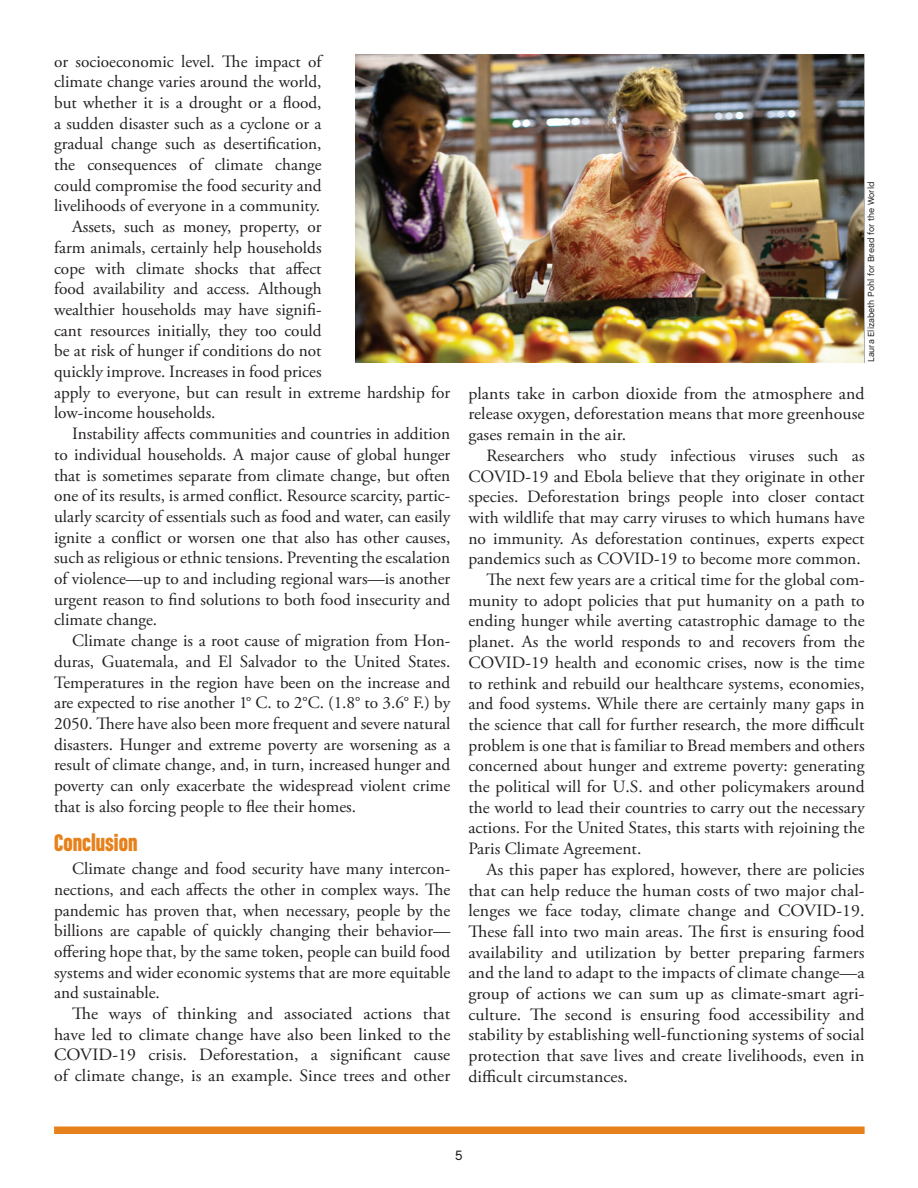
<style>
.page{position:relative;width:918px;height:1188px;background:#fff}
.page>*{position:absolute;margin:0;border:0;box-sizing:border-box;transform-origin:0 0}
.t1{font:25.5px "Chalet Comprime Hong Kong Sixty";color:#e6811b}
.t2{font:17.25px/20.7px "Adobe Garamond Pro";color:#231f20;text-align:justify}
.t3{font:13.5px "Chalet London Nineteen Sixty";color:#231f20}
.t4{font:9px "Chalet";color:#231f20}
</style>
<div class="page">
<div style="left:54px;top:1126px;width:811px;height:8px;background:#e6811b"></div>
<img style="left:355px;top:54px;width:509px;height:308px">
<p class="t2" style="left:54px;top:51px;width:269px">or socioeconomic level. The impact of</p>
<p class="t2" style="left:54px;top:72px;width:269px">climate change varies around the world,</p>
<p class="t2" style="left:54px;top:93px;width:269px">but whether it is a drought or a flood,</p>
<p class="t2" style="left:54px;top:113px;width:269px">a sudden disaster such as a cyclone or a</p>
<p class="t2" style="left:54px;top:134px;width:269px">gradual change such as desertification,</p>
<p class="t2" style="left:54px;top:155px;width:269px">the consequences of climate change</p>
<p class="t2" style="left:54px;top:176px;width:269px">could compromise the food security and</p>
<p class="t2" style="left:54px;top:196px;width:268px">livelihoods of everyone in a community.</p>
<p class="t2" style="left:72px;top:217px;width:251px">Assets, such as money, property, or</p>
<p class="t2" style="left:54px;top:238px;width:269px">farm animals, certainly help households</p>
<p class="t2" style="left:54px;top:258px;width:269px">cope with climate shocks that affect</p>
<p class="t2" style="left:54px;top:279px;width:269px">food availability and access. Although</p>
<p class="t2" style="left:54px;top:300px;width:269px">wealthier households may have signifi-</p>
<p class="t2" style="left:54px;top:320px;width:269px">cant resources initially, they too could</p>
<p class="t2" style="left:54px;top:341px;width:269px">be at risk of hunger if conditions do not</p>
<p class="t2" style="left:54px;top:362px;width:269px">quickly improve. Increases in food prices</p>
<p class="t2" style="left:54px;top:383px;width:398px">apply to everyone, but can result in extreme hardship for</p>
<p class="t2" style="left:54px;top:403px;width:163px">low-income households.</p>
<p class="t2" style="left:72px;top:424px;width:380px">Instability affects communities and countries in addition</p>
<p class="t2" style="left:54px;top:445px;width:398px">to individual households. A major cause of global hunger</p>
<p class="t2" style="left:54px;top:465px;width:398px">that is sometimes separate from climate change, but often</p>
<p class="t2" style="left:54px;top:486px;width:398px">one of its results, is armed conflict. Resource scarcity, partic-</p>
<p class="t2" style="left:54px;top:507px;width:398px">ularly scarcity of essentials such as food and water, can easily</p>
<p class="t2" style="left:54px;top:527px;width:398px">ignite a conflict or worsen one that also has other causes,</p>
<p class="t2" style="left:54px;top:548px;width:398px">such as religious or ethnic tensions. Preventing the escalation</p>
<p class="t2" style="left:54px;top:569px;width:398px">of violence—up to and including regional wars—is another</p>
<p class="t2" style="left:54px;top:590px;width:398px">urgent reason to find solutions to both food insecurity and</p>
<p class="t2" style="left:54px;top:610px;width:105px">climate change.</p>
<p class="t2" style="left:72px;top:631px;width:380px">Climate change is a root cause of migration from Hon-</p>
<p class="t2" style="left:54px;top:652px;width:398px">duras, Guatemala, and El Salvador to the United States.</p>
<p class="t2" style="left:54px;top:672px;width:398px">Temperatures in the region have been on the increase and</p>
<p class="t2" style="left:54px;top:693px;width:398px">are expected to rise another 1° C. to 2°C. (1.8° to 3.6° F.) by</p>
<p class="t2" style="left:54px;top:714px;width:398px">2050. There have also been more frequent and severe natural</p>
<p class="t2" style="left:54px;top:734px;width:398px">disasters. Hunger and extreme poverty are worsening as a</p>
<p class="t2" style="left:54px;top:755px;width:398px">result of climate change, and, in turn, increased hunger and</p>
<p class="t2" style="left:54px;top:776px;width:398px">poverty can only exacerbate the widespread violent crime</p>
<p class="t2" style="left:54px;top:797px;width:304px">that is also forcing people to flee their homes.</p>
<h1 class="t1" style="left:54px;top:828px;width:85px">Conclusion</h1>
<p class="t2" style="left:54px;top:859px;width:398px;text-indent:18px">Climate change and food security have many intercon&shy;nections, and each affects the other in complex ways. The pandemic has proven that, when necessary, people by the billions are capable of quickly changing their behavior— offering hope that, by the same token, people can build food systems and wider economic systems that are more equitable and sustainable.</p>
<p class="t2" style="left:54px;top:1004px;width:398px;text-indent:18px">The ways of thinking and associated actions that have led to climate change have also been linked to the COVID-19 crisis. Deforestation, a significant cause of climate change, is an example. Since trees and other</p>
<p class="t4" style="left:866px;top:362px;width:182px;rotate:-90deg">Laura Elizabeth Pohl for Bread for the World</p>
<p class="t2" style="left:468px;top:384px;width:398px">plants take in carbon dioxide from the atmosphere and release oxygen, deforestation means that more greenhouse gases remain in the air.</p>
<p class="t2" style="left:486px;top:446px;width:380px">Researchers who study infectious viruses such as</p>
<p class="t2" style="left:468px;top:466px;width:398px">COVID-19 and Ebola believe that they originate in other</p>
<p class="t2" style="left:468px;top:487px;width:398px">species. Deforestation brings people into closer contact</p>
<p class="t2" style="left:468px;top:508px;width:398px">with wildlife that may carry viruses to which humans have</p>
<p class="t2" style="left:468px;top:528px;width:398px">no immunity. As deforestation continues, experts expect</p>
<p class="t2" style="left:468px;top:549px;width:394px">pandemics such as COVID-19 to become more common.</p>
<p class="t2" style="left:486px;top:570px;width:380px">The next few years are a critical time for the global com-</p>
<p class="t2" style="left:468px;top:591px;width:398px">munity to adopt policies that put humanity on a path to</p>
<p class="t2" style="left:468px;top:611px;width:398px">ending hunger while averting catastrophic damage to the</p>
<p class="t2" style="left:468px;top:632px;width:398px">planet. As the world responds to and recovers from the</p>
<p class="t2" style="left:468px;top:653px;width:398px">COVID-19 health and economic crises, now is the time</p>
<p class="t2" style="left:468px;top:673px;width:398px">to rethink and rebuild our healthcare systems, economies,</p>
<p class="t2" style="left:468px;top:694px;width:398px">and food systems. While there are certainly many gaps in</p>
<p class="t2" style="left:468px;top:715px;width:398px">the science that call for further research, the more difficult</p>
<p class="t2" style="left:468px;top:735px;width:398px">problem is one that is familiar to Bread members and others</p>
<p class="t2" style="left:468px;top:756px;width:398px">concerned about hunger and extreme poverty: generating</p>
<p class="t2" style="left:468px;top:777px;width:398px">the political will for U.S. and other policymakers around</p>
<p class="t2" style="left:468px;top:798px;width:398px">the world to lead their countries to carry out the necessary</p>
<p class="t2" style="left:468px;top:818px;width:398px">actions. For the United States, this starts with rejoining the</p>
<p class="t2" style="left:468px;top:839px;width:175px">Paris Climate Agreement.</p>
<p class="t2" style="left:486px;top:860px;width:380px">As this paper has explored, however, there are policies</p>
<p class="t2" style="left:468px;top:880px;width:398px">that can help reduce the human costs of two major chal-</p>
<p class="t2" style="left:468px;top:901px;width:398px">lenges we face today, climate change and COVID-19.</p>
<p class="t2" style="left:468px;top:922px;width:398px">These fall into two main areas. The first is ensuring food</p>
<p class="t2" style="left:468px;top:942px;width:398px">availability and utilization by better preparing farmers</p>
<p class="t2" style="left:468px;top:963px;width:398px">and the land to adapt to the impacts of climate change—a</p>
<p class="t2" style="left:468px;top:984px;width:398px">group of actions we can sum up as climate-smart agri-</p>
<p class="t2" style="left:468px;top:1005px;width:398px">culture. The second is ensuring food accessibility and</p>
<p class="t2" style="left:468px;top:1025px;width:398px">stability by establishing well-functioning systems of social</p>
<p class="t2" style="left:468px;top:1046px;width:398px">protection that save lives and create livelihoods, even in</p>
<p class="t2" style="left:468px;top:1067px;width:161px">difficult circumstances.</p>
<p class="t3" style="left:455px;top:1147px;width:9px">5</p>
</div>
